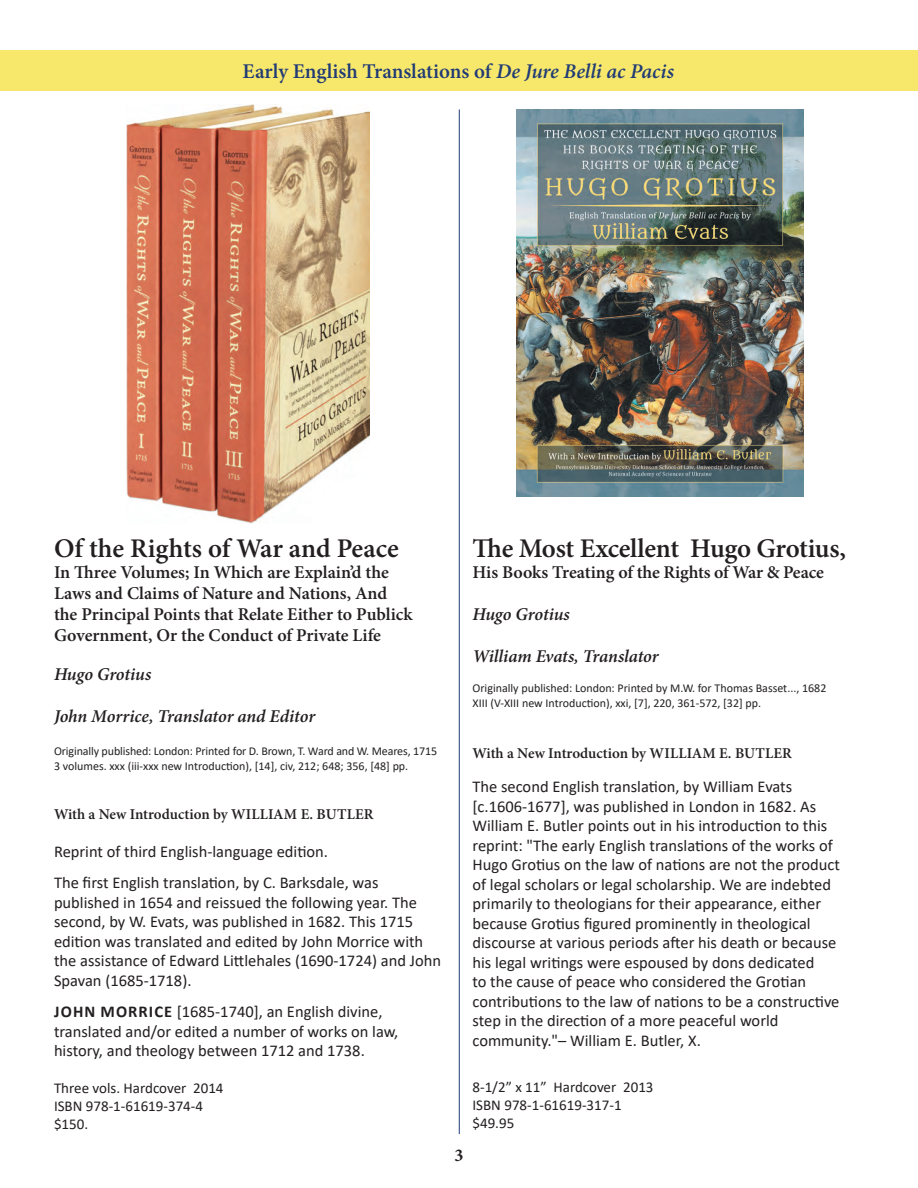
<style>
.page{position:relative;width:918px;height:1188px;background:#fff}
.page>*{position:absolute;margin:0;border:0;box-sizing:border-box;transform-origin:0 0}
.t1{font:600 27px "Minion Pro";letter-spacing:-.01em;color:#231f20}
.t2{font:600 21px "Minion Pro";color:#213b76}
.t3{font:600 18px/21px "Minion Pro";letter-spacing:-.005em;color:#231f20}
.t4{font:italic 600 18px "Minion Pro";letter-spacing:-.01em;color:#231f20}
.t5{font:700 18px "Minion Pro";color:#231f20}
.t6{font:16.5px/19.5px "Calibri";color:#231f20}
.t7{font:15px "Calibri";color:#231f20}
.t8{font:600 15px "Minion Pro";color:#231f20}
.t9{font:12px "Calibri";color:#231f20}
.s1{font-style:italic}
.s2{font-weight:700}
</style>
<div class="page">
<div style="left:0;top:50px;width:918px;height:41px;background:#f7e86b"></div>
<img style="left:127px;top:105px;width:243px;height:419px">
<img style="left:517px;top:110px;width:287px;height:386px">
<hr style="left:459px;top:110px;width:1px;height:1024px;background:#213b76">
<p class="t2" style="left:243px;top:56px;width:433px">Early English Translations of <span class="s1">De Jure Belli ac Pacis</span></p>
<p class="t1" style="left:54px;top:529px;width:346px">Of the Rights of War and Peace</p>
<p class="t3" style="left:54px;top:561px;width:360px">In Three Volumes; In Which are Explain’d the Laws and Claims of Nature and Nations, And the Principal Points that Relate Either to Publick Government, Or the Conduct of Private Life</p>
<p class="t4" style="left:54px;top:661px;width:99px">Hugo Grotius</p>
<p class="t4" style="left:54px;top:703px;width:263px">John Morrice, Translator and Editor</p>
<p class="t9" style="left:54px;top:742px;width:385px">Originally published: London: Printed for D. Brown, T. Ward and W. Meares, 1715</p>
<p class="t9" style="left:54px;top:757px;width:356px">3 volumes. xxx (iii-xxx new Introduction), [14], civ, 212; 648; 356, [48] pp.</p>
<p class="t8" style="left:54px;top:804px;width:321px">With a New Introduction by WILLIAM E. BUTLER</p>
<p class="t6" style="left:54px;top:841px;width:276px">Reprint of third English-language edition.</p>
<p class="t6" style="left:54px;top:873px;width:389px">The first English translation, by C. Barksdale, was published in 1654 and reissued the following year. The second, by W. Evats, was published in 1682. This 1715 edition was translated and edited by John Morrice with the assistance of Edward Littlehales (1690-1724) and John Spavan (1685-1718).</p>
<p class="t6" style="left:54px;top:1002px;width:346px"><span class="s2">JOHN MORRICE</span> [1685-1740], an English divine, translated and/or edited a number of works on law, history, and theology between 1712 and 1738.</p>
<p class="t7" style="left:54px;top:1077px;width:171px">Three vols. Hardcover 2014</p>
<p class="t7" style="left:54px;top:1095px;width:151px">ISBN 978-1-61619-374-4</p>
<p class="t7" style="left:54px;top:1113px;width:36px">$150.</p>
<p class="t1" style="left:472px;top:529px;width:375px">The Most Excellent Hugo Grotius,</p>
<p class="t3" style="left:472px;top:561px;width:353px">His Books Treating of the Rights of War &amp; Peace</p>
<p class="t4" style="left:472px;top:601px;width:99px">Hugo Grotius</p>
<p class="t4" style="left:472px;top:643px;width:188px">William Evats, Translator</p>
<p class="t9" style="left:472px;top:679px;width:355px">Originally published: London: Printed by M.W. for Thomas Basset..., 1682</p>
<p class="t9" style="left:472px;top:694px;width:290px">XIII (V-XIII new Introduction), xxi, [7], 220, 361-572, [32] pp.</p>
<p class="t8" style="left:472px;top:743px;width:321px">With a New Introduction by WILLIAM E. BUTLER</p>
<p class="t6" style="left:472px;top:777px;width:369px">The second English translation, by William Evats [c.1606-1677], was published in London in 1682. As William E. Butler points out in his introduction to this reprint: "The early English translations of the works of Hugo Grotius on the law of nations are not the product of legal scholars or legal scholarship. We are indebted primarily to theologians for their appearance, either because Grotius figured prominently in theological discourse at various periods after his death or because his legal writings were espoused by dons dedicated<br>to the cause of peace who considered the Grotian contributions to the law of nations to be a constructive step in the direction of a more peaceful world community."– William E. Butler, X.</p>
<p class="t5" style="left:455px;top:1143px;width:10px">3</p>
<p class="t7" style="left:472px;top:1077px;width:183px">8-1/2” x 11” Hardcover 2013</p>
<p class="t7" style="left:472px;top:1095px;width:151px">ISBN 978-1-61619-317-1</p>
<p class="t7" style="left:472px;top:1113px;width:43px">$49.95</p>
</div>
